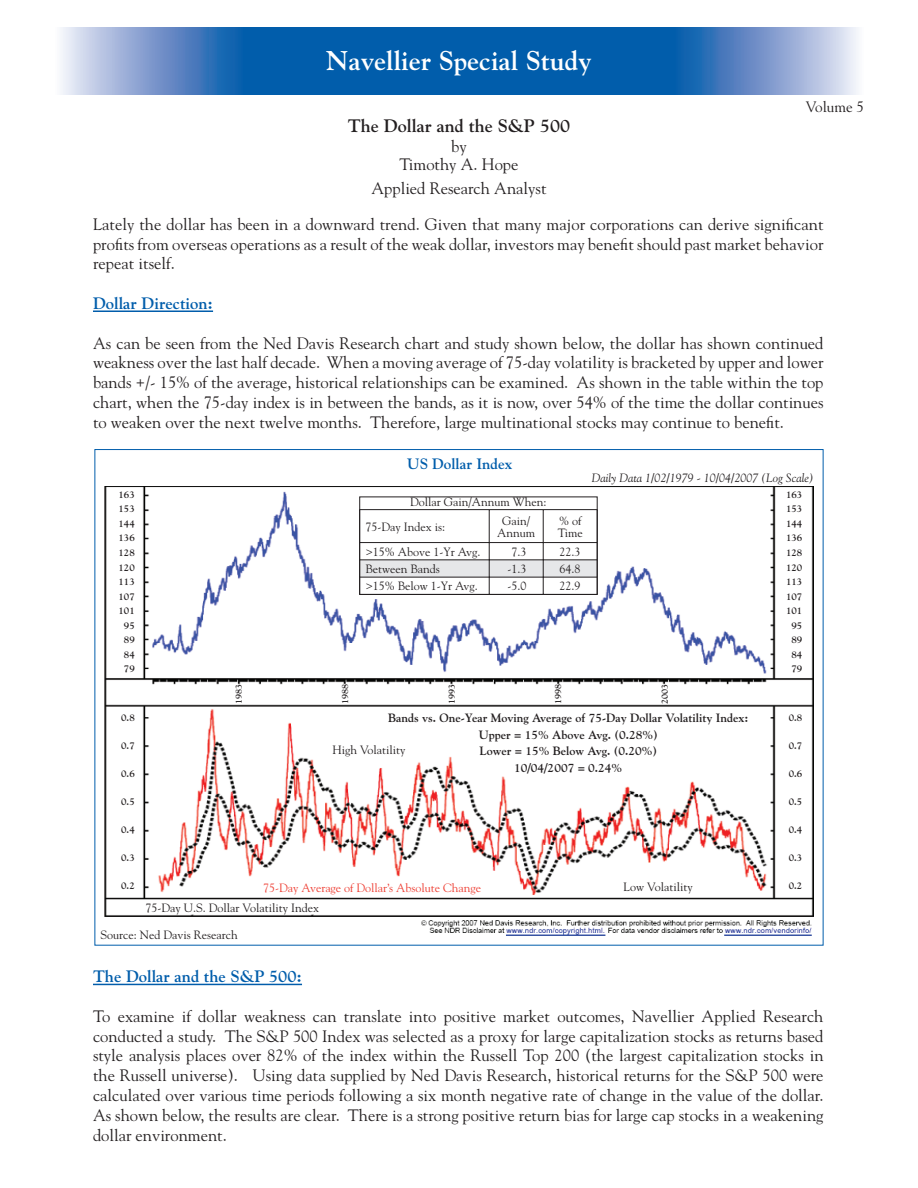
<style>
.page{position:relative;width:918px;height:1188px;background:#fff}
.page>*{position:absolute;margin:0;border:0;box-sizing:border-box;transform-origin:0 0}
.t1{font:700 27px "Goudy Std";color:#fff}
.t2{font:700 18px "Goudy Std";color:#231f20}
.t3{font:16.5px/19.8px "Goudy Std";color:#231f20;text-align:center}
.t4{font:700 16.5px "Goudy Std";color:#015dab}
.t5{font:700 15px "Goudy Std";color:#015dab}
.t6{font:15px "Goudy Std";color:#231f20}
.t7{font:12px/12px "Goudy Std";color:#231f20;text-align:center}
.t8{font:700 12px/16.5px "Goudy Std";color:#231f20;text-align:center}
.t9{font:italic 12px "Goudy Std";color:#231f20}
.t10{font:12px "Goudy Std";color:#ee3f34}
.t11{font:700 9.75px/14.5px "Goudy Std";color:#231f20;text-align:center}
.t12{font:700 9px "Goudy Std";letter-spacing:-.01em;color:#231f20}
</style>
<div class="page">
<div style="left:216px;top:27px;width:486px;height:67px;background:#015dab"></div>
<div style="left:675px;top:27px;width:189px;height:67px;background:linear-gradient(to right,#0451a7,#f9eff9)"></div>
<div style="left:54px;top:27px;width:189px;height:67px;background:linear-gradient(to right,#fbf0f9,#0552a7)"></div>
<hr style="left:93px;top:310px;width:120px;height:2px;background:#015dab">
<hr style="left:93px;top:984px;width:209px;height:1px;background:#015dab">
<img style="left:105px;top:486px;width:709px;height:431px">
<hr style="left:359px;top:509px;width:130px;height:1px;background:#231f20">
<hr style="left:489px;top:509px;width:54px;height:1px;background:#231f20">
<hr style="left:489px;top:510px;width:1px;height:32px;background:#231f20">
<hr style="left:543px;top:509px;width:55px;height:1px;background:#231f20">
<hr style="left:543px;top:510px;width:1px;height:32px;background:#231f20">
<hr style="left:359px;top:542px;width:130px;height:1px;background:#231f20">
<hr style="left:489px;top:542px;width:54px;height:1px;background:#231f20">
<hr style="left:543px;top:542px;width:55px;height:1px;background:#231f20">
<svg style="left:361px;top:543px;width:235px;height:50px"></svg>
<div style="left:359px;top:497px;width:239px;height:98px;border:1px solid #231f20"></div>
<img style="left:421px;top:920px;width:391px;height:15px">
<h1 class="t1" style="left:326px;top:49px;width:267px">Navellier Special Study</h1>
<p class="t6" style="left:806px;top:100px;width:60px">Volume 5</p>
<p class="t2" style="left:348px;top:118px;width:224px">The Dollar and the S&amp;P 500</p>
<p class="t3" style="left:399px;top:139px;width:121px;line-height:18px">by<br>Timothy A. Hope</p>
<p class="t3" style="left:93px;top:171px;width:732px;line-height:36.3px">Applied Research Analyst<br>Lately the dollar has been in a downward trend. Given that many major corporations can derive significant</p>
<p class="t3" style="left:93px;top:235px;width:732px;text-align:left">profits from overseas operations as a result of the weak dollar, investors may benefit should past market behavior repeat itself.</p>
<p class="t4" style="left:93px;top:296px;width:122px">Dollar Direction:</p>
<p class="t3" style="left:93px;top:334px;width:732px;text-align:justify">As can be seen from the Ned Davis Research chart and study shown below, the dollar has shown continued weakness over the last half decade. When a moving average of 75-day volatility is bracketed by upper and lower bands +/- 15% of the average, historical relationships can be examined. As shown in the table within the top chart, when the 75-day index is in between the bands, as it is now, over 54% of the time the dollar continues to weaken over the next twelve months. Therefore, large multinational stocks may continue to benefit.</p>
<p class="t11" style="left:119px;top:488px;width:18px">163<br>153<br>144<br>136<br>128<br>120<br>113<br>107<br>101<br>95<br>89<br>84<br>79</p>
<p class="t11" style="left:121px;top:711px;width:15px">0.8</p>
<p class="t11" style="left:121px;top:739px;width:15px">0.7</p>
<p class="t11" style="left:121px;top:767px;width:15px">0.6</p>
<p class="t11" style="left:121px;top:795px;width:15px">0.5</p>
<p class="t11" style="left:121px;top:823px;width:15px">0.4</p>
<p class="t11" style="left:121px;top:851px;width:15px">0.3</p>
<p class="t11" style="left:121px;top:879px;width:15px">0.2</p>
<p class="t5" style="left:407px;top:458px;width:107px">US Dollar Index</p>
<p class="t7" style="left:410px;top:497px;width:138px">Dollar Gain/Annum When:</p>
<p class="t7" style="left:366px;top:521px;width:81px">75-Day Index is:</p>
<p class="t7" style="left:497px;top:515px;width:40px">Gain/<br>Annum</p>
<p class="t7" style="left:558px;top:515px;width:26px;text-align:left">% of<br>Time</p>
<p class="t7" style="left:366px;top:546px;width:117px">&gt;15% Above 1-Yr Avg.</p>
<p class="t7" style="left:511px;top:546px;width:16px">7.3</p>
<p class="t7" style="left:559px;top:546px;width:22px">22.3</p>
<p class="t7" style="left:366px;top:564px;width:76px">Between Bands</p>
<p class="t7" style="left:507px;top:564px;width:20px">-1.3</p>
<p class="t7" style="left:559px;top:564px;width:22px">64.8</p>
<p class="t7" style="left:366px;top:581px;width:114px">&gt;15% Below 1-Yr Avg.</p>
<p class="t7" style="left:507px;top:581px;width:20px">-5.0</p>
<p class="t7" style="left:559px;top:581px;width:22px">22.9</p>
<p class="t9" style="left:592px;top:473px;width:223px">Daily Data 1/02/1979 - 10/04/2007 (Log Scale)</p>
<p class="t11" style="left:786px;top:488px;width:18px">163<br>153<br>144<br>136<br>128<br>120<br>113<br>107<br>101<br>95<br>89<br>84<br>79</p>
<p class="t12" style="left:235px;top:704px;width:21px;rotate:-90deg">1983</p>
<p class="t12" style="left:341px;top:704px;width:21px;rotate:-90deg">1988</p>
<p class="t12" style="left:448px;top:704px;width:21px;rotate:-90deg">1993</p>
<p class="t12" style="left:554px;top:704px;width:21px;rotate:-90deg">1998</p>
<p class="t12" style="left:661px;top:704px;width:21px;rotate:-90deg">2003</p>
<p class="t8" style="left:388px;top:711px;width:362px">Bands vs. One-Year Moving Average of 75-Day Dollar Volatility Index:<br>Upper = 15% Above Avg. (0.28%)<br>Lower = 15% Below Avg. (0.20%)<br>10/04/2007 = 0.24%</p>
<p class="t7" style="left:332px;top:745px;width:75px">High Volatility</p>
<p class="t10" style="left:263px;top:882px;width:220px">75-Day Average of Dollar’s Absolute Change</p>
<p class="t7" style="left:145px;top:902px;width:175px">75-Day U.S. Dollar Volatility Index</p>
<p class="t7" style="left:624px;top:882px;width:71px">Low Volatility</p>
<p class="t11" style="left:789px;top:711px;width:15px">0.8</p>
<p class="t11" style="left:789px;top:739px;width:15px">0.7</p>
<p class="t11" style="left:789px;top:767px;width:15px">0.6</p>
<p class="t11" style="left:789px;top:795px;width:15px">0.5</p>
<p class="t11" style="left:789px;top:823px;width:15px">0.4</p>
<p class="t11" style="left:789px;top:851px;width:15px">0.3</p>
<p class="t11" style="left:789px;top:879px;width:15px">0.2</p>
<p class="t7" style="left:100px;top:930px;width:139px">Source: Ned Davis Research</p>
<p class="t4" style="left:93px;top:969px;width:211px">The Dollar and the S&amp;P 500:</p>
<p class="t3" style="left:93px;top:1007px;width:732px;text-align:justify">To examine if dollar weakness can translate into positive market outcomes, Navellier Applied Research conducted a study. The S&amp;P 500 Index was selected as a proxy for large capitalization stocks as returns based style analysis places over 82% of the index within the Russell Top 200 (the largest capitalization stocks in the Russell universe). Using data supplied by Ned Davis Research, historical returns for the S&amp;P 500 were calculated over various time periods following a six month negative rate of change in the value of the dollar.<br>As shown below, the results are clear. There is a strong positive return bias for large cap stocks in a weakening dollar environment.</p>
</div>
